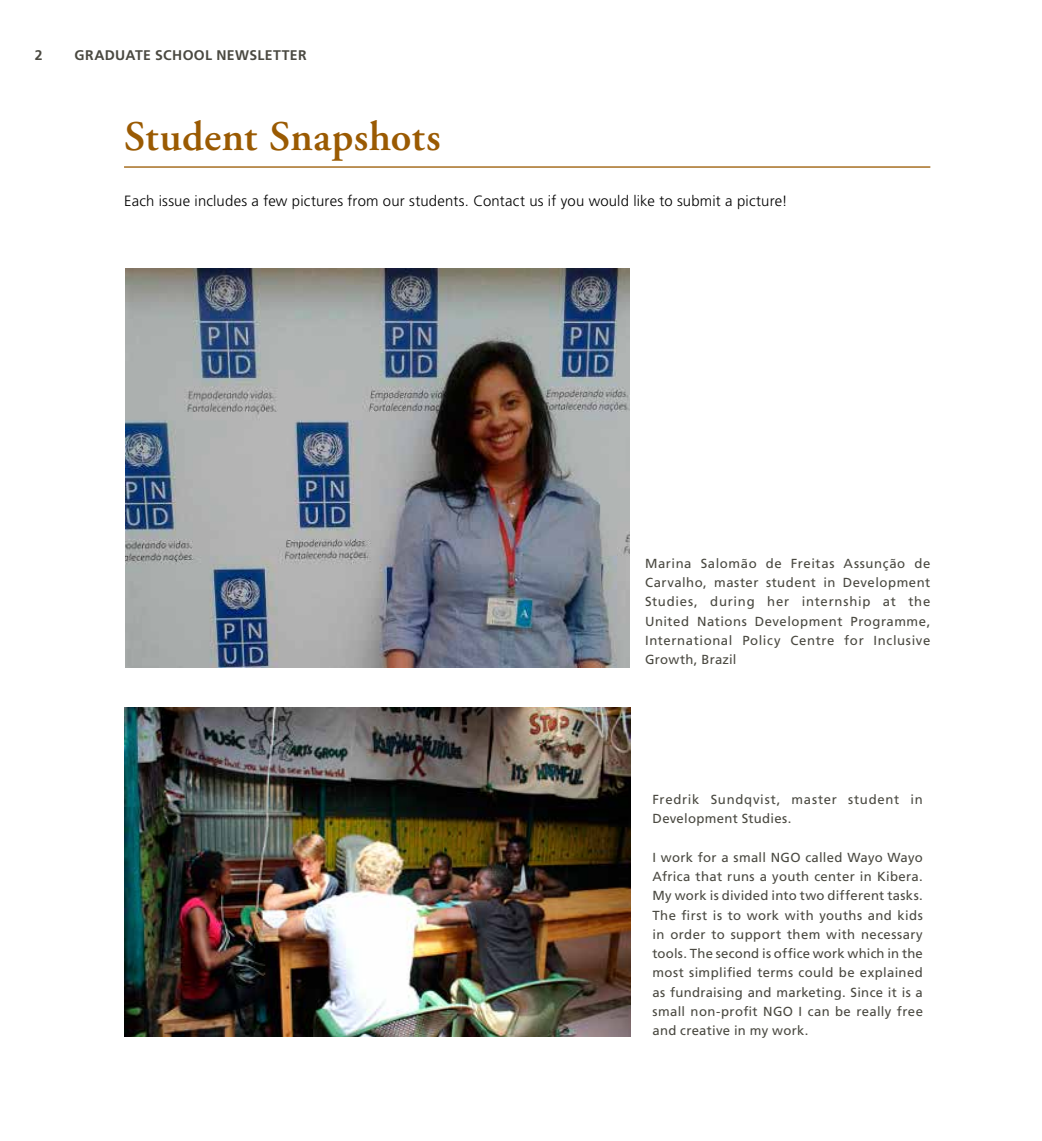
<style>
.page{position:relative;width:1042px;height:1141px;background:#fff}
.page>*{position:absolute;margin:0;border:0;box-sizing:border-box;transform-origin:0 0}
.t1{font:600 42px "Adobe Garamond Pro";letter-spacing:.01em;color:#9a5a02}
.t2{font:300 14.88px "Frutiger LT Std";letter-spacing:.015em;color:#000}
.t3{font:700 14px "Frutiger LT Std";letter-spacing:.025em;color:#4a4941}
.t4{font:13.12px/19.2px "Frutiger LT Std";letter-spacing:.035em;color:#4a4941;text-align:justify}
</style>
<div class="page">
<hr style="left:124px;top:166px;width:806px;height:2px;background:#9a5a02">
<img style="left:126px;top:268px;width:503px;height:400px">
<img style="left:124px;top:708px;width:506px;height:329px">
<p class="t3" style="left:35px;top:47px;width:9px">2</p>
<p class="t3" style="left:74px;top:47px;width:234px">GRADUATE SCHOOL NEWSLETTER</p>
<h1 class="t1" style="left:124px;top:112px;width:318px">Student Snapshots</h1>
<p class="t2" style="left:124px;top:193px;width:665px">Each issue includes a few pictures from our students. Contact us if you would like to submit a picture!</p>
<p class="t4" style="left:645px;top:554px;width:287px">Marina Salomão de Freitas Assunção de Carvalho, master student in Development Studies, during her internship at the United Nations Development Programme, International Policy Centre for Inclusive Growth, Brazil</p>
<p class="t4" style="left:652px;top:790px;width:272px">Fredrik Sundqvist, master student in<br>Development Studies.</p>
<p class="t4" style="left:652px;top:848px;width:272px">I work for a small NGO called Wayo Wayo Africa that runs a youth center in Kibera.<br>My work is divided into two different tasks.<br>The first is to work with youths and kids in order to support them with necessary tools. The second is office work which in the most simplified terms could be explained as fundraising and marketing. Since it is a small non-profit NGO I can be really free and creative in my work.</p>
</div>
